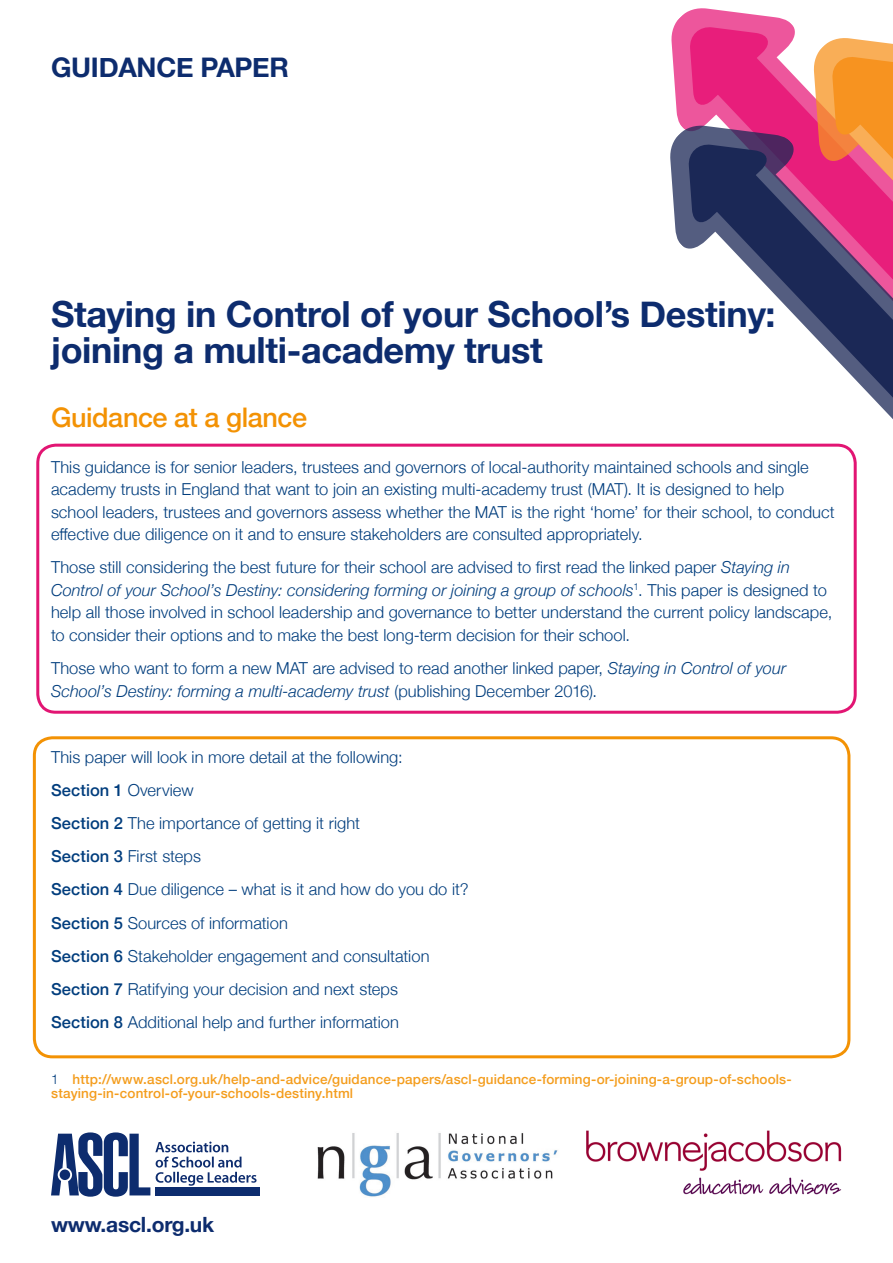
<style>
.page{position:relative;width:893px;height:1263px;background:#fff}
.page>*{position:absolute;margin:0;border:0;box-sizing:border-box;transform-origin:0 0}
.guidance_title{font:700 36px/36px "Helvetica Neue";letter-spacing:-.01em;color:#0d2c6e}
.main_header{font:500 27px "Helvetica Neue";letter-spacing:-.015em;color:#f39204}
.t1{font:700 27px "Helvetica Neue";letter-spacing:-.01em;color:#0d2c6e}
.Inside_Spread_-_Blue{font:700 21px "Helvetica Neue";letter-spacing:-.01em;color:#0d2c6e}
.main_text_NO_INDENT{font:300 16.5px/22.5px "Helvetica Neue";letter-spacing:.005em;color:#013d7d}
.main_text_NO_INDENT-2{font:500 16.5px "Helvetica Neue";letter-spacing:.005em;color:#013d7d}
.footnote{font:500 13.5px/13.5px "Helvetica Neue";letter-spacing:.01em;color:#f49d1d}
.s1{font-style:italic}
.s2{font-weight:300}
.s3{font-weight:500}
.s4{font-weight:300;color:#013d7d}
</style>
<div class="page">
<svg style="left:671px;top:8px;width:124px;height:115px;fill:#ed569c"></svg>
<svg style="left:713px;top:53px;width:99px;height:70px"></svg>
<svg style="left:689px;top:26px;width:83px;height:83px;background:#e82780"></svg>
<svg style="left:812px;top:38px;width:81px;height:85px;background:#f7a144"></svg>
<svg style="left:669px;top:123px;width:224px;height:321px"></svg>
<svg style="left:715px;top:173px;width:178px;height:286px"></svg>
<svg style="left:688px;top:143px;width:83px;height:83px;background:#242f5c"></svg>
<div style="left:36px;top:444px;width:821px;height:270px;border:3px solid #e21573;border-radius:18px"></div>
<div style="left:33px;top:736px;width:817px;height:322px;border:3px solid #f39204;border-radius:18px"></div>
<div style="left:155px;top:1187px;width:104px;height:8px;background:#0d2c6e"></div>
<svg style="left:51px;top:1132px;width:206px;height:65px"></svg>
<img style="left:317px;top:1133px;width:241px;height:64px">
<img style="left:587px;top:1131px;width:255px;height:64px">
<h2 class="t1" style="left:51px;top:47px;width:239px">GUIDANCE PAPER</h2>
<p class="guidance_title" style="left:51px;top:298px;width:726px">Staying in Control of your School’s Destiny: joining a multi-academy trust</p>
<p class="main_header" style="left:51px;top:396px;width:258px">Guidance at a glance</p>
<p class="main_text_NO_INDENT" style="left:51px;top:455px;width:785px">This guidance is for senior leaders, trustees and governors of local-authority maintained schools and single academy trusts in England that want to join an existing multi-academy trust (MAT). It is designed to help school leaders, trustees and governors assess whether the MAT is the right ‘home’ for their school, to conduct effective due diligence on it and to ensure stakeholders are consulted appropriately.</p>
<p class="main_text_NO_INDENT" style="left:51px;top:555px;width:783px">Those still considering the best future for their school are advised to first read the linked paper <span class="s1">Staying in Control of your School’s Destiny: considering forming or joining a group of schools</span><sup>1</sup>. This paper is designed to help all those involved in school leadership and governance to better understand the current policy landscape, to consider their options and to make the best long-term decision for their school.</p>
<p class="main_text_NO_INDENT" style="left:51px;top:656px;width:737px">Those who want to form a new MAT are advised to read another linked paper, <span class="s1">Staying in Control of your<br>School’s Destiny: forming a multi-academy trust</span> (publishing December 2016).</p>
<p class="main_text_NO_INDENT" style="left:51px;top:745px;width:353px">This paper will look in more detail at the following:</p>
<p class="main_text_NO_INDENT-2" style="left:51px;top:777px;width:144px">Section 1 <span class="s2">Overview</span></p>
<p class="main_text_NO_INDENT" style="left:51px;top:811px;width:311px"><span class="s3">Section 2</span> The importance of getting it right</p>
<p class="main_text_NO_INDENT" style="left:51px;top:844px;width:151px"><span class="s3">Section 3</span> First steps</p>
<p class="main_text_NO_INDENT" style="left:51px;top:877px;width:419px"><span class="s3">Section 4</span> Due diligence – what is it and how do you do it?</p>
<p class="main_text_NO_INDENT" style="left:51px;top:910px;width:238px"><span class="s3">Section 5</span> Sources of information</p>
<p class="main_text_NO_INDENT" style="left:51px;top:944px;width:380px"><span class="s3">Section 6</span> Stakeholder engagement and consultation</p>
<p class="main_text_NO_INDENT" style="left:51px;top:977px;width:348px"><span class="s3">Section 7</span> Ratifying your decision and next steps</p>
<p class="main_text_NO_INDENT" style="left:51px;top:1010px;width:349px"><span class="s3">Section 8</span> Additional help and further information</p>
<p class="footnote" style="left:51px;top:1072px;width:742px"><span class="s4">1</span> http://www.ascl.org.uk/help-and-advice/guidance-papers/ascl-guidance-forming-or-joining-a-group-of-schools&shy;staying-in-control-of-your-schools-destiny.html</p>
<p class="Inside_Spread_-_Blue" style="left:51px;top:1208px;width:165px">www.ascl.org.uk</p>
</div>
